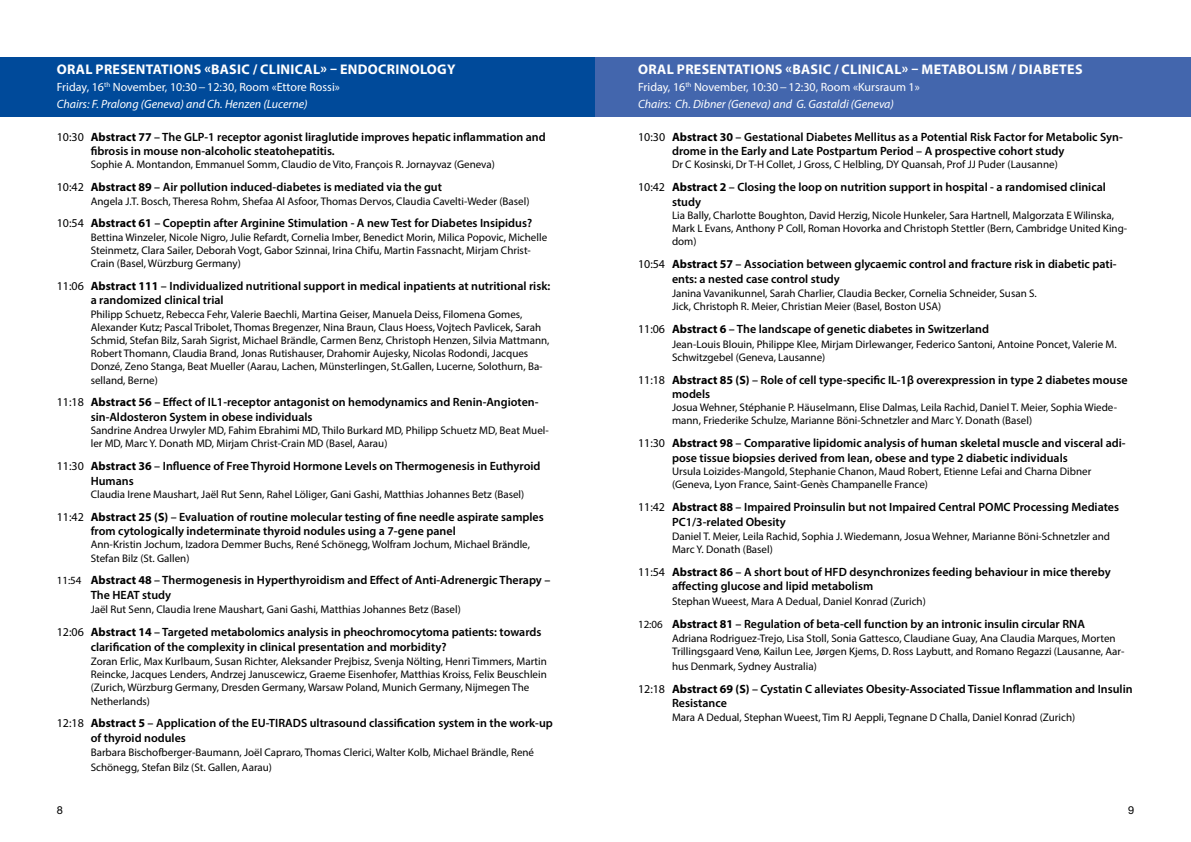
<style>
.page{position:relative;width:1191px;height:842px;background:#fff}
.page>*{position:absolute;margin:0;border:0;box-sizing:border-box;transform-origin:0 0}
.t1{font:700 14px "Myriad Pro";letter-spacing:.02em;color:#fff}
.t2{font:600 12px/14.4px "Myriad Pro";color:#000}
.t3{font:12px/17.2px "Myriad Pro";color:#fff}
.t4{font:11px/13.2px "Myriad Pro";color:#000}
.t5{font:11px "Helvetica Neue LT Std";color:#000}
.s1{font-style:italic}
.s2{font-weight:400}
.s3{font-weight:700}
.s4{font-weight:400;font-size:11px}
</style>
<div class="page">
<div style="left:0;top:57px;width:595px;height:59px;background:#004a9a"></div>
<div style="left:595px;top:57px;width:596px;height:59px;background:#4366ad"></div>
<p class="t1" style="left:57px;top:60px;width:400px">ORAL PRESENTATIONS «BASIC / CLINICAL» – ENDOCRINOLOGY</p>
<p class="t3" style="left:57px;top:78px;width:285px">Friday, 16<sup>th</sup> November, 10:30−12:30, Room «Ettore Rossi»<br><span class="s1">Chairs: F. Pralong (Geneva) and Ch. Henzen (Lucerne)</span></p>
<p class="t2" style="left:91px;top:129px;width:456px;text-indent:-34px"><span class="s2">10:30</span> <span class="s3">Abstract 77</span> – The GLP-1 receptor agonist liraglutide improves hepatic inflammation and fibrosis in mouse non-alcoholic steatohepatitis.</p>
<p class="t4" style="left:91px;top:158px;width:406px">Sophie A. Montandon, Emmanuel Somm, Claudio de Vito, François R. Jornayvaz (Geneva)</p>
<p class="t2" style="left:57px;top:180px;width:387px"><span class="s2">10:42</span> <span class="s3">Abstract 89</span> – Air pollution induced-diabetes is mediated via the gut</p>
<p class="t4" style="left:91px;top:194px;width:440px">Angela J.T. Bosch, Theresa Rohm, Shefaa Al Asfoor, Thomas Dervos, Claudia Cavelti-Weder (Basel)</p>
<p class="t2" style="left:57px;top:216px;width:477px"><span class="s2">10:54</span> <span class="s3">Abstract 61</span> – Copeptin after Arginine Stimulation - A new Test for Diabetes Insipidus?</p>
<p class="t4" style="left:91px;top:230px;width:458px">Bettina Winzeler, Nicole Nigro, Julie Refardt, Cornelia Imber, Benedict Morin, Milica Popovic, Michelle<br>Steinmetz, Clara Sailer, Deborah Vogt, Gabor Szinnai, Irina Chifu, Martin Fassnacht, Mirjam Christ-<br>Crain (Basel, Würzburg Germany)</p>
<p class="t2" style="left:91px;top:278px;width:461px;text-indent:-34px"><span class="s2">11:06</span> <span class="s3">Abstract 111</span> – Individualized nutritional support in medical inpatients at nutritional risk: a randomized clinical trial</p>
<p class="t4" style="left:91px;top:307px;width:460px">Philipp Schuetz, Rebecca Fehr, Valerie Baechli, Martina Geiser, Manuela Deiss, Filomena Gomes, Alexander Kutz; Pascal Tribolet, Thomas Bregenzer, Nina Braun, Claus Hoess, Vojtech Pavlicek, Sarah Schmid, Stefan Bilz, Sarah Sigrist, Michael Brändle, Carmen Benz, Christoph Henzen, Silvia Mattmann, Robert Thomann, Claudia Brand, Jonas Rutishauser, Drahomir Aujesky, Nicolas Rodondi, Jacques Donzé, Zeno Stanga, Beat Mueller (Aarau, Lachen, Münsterlingen, St.Gallen, Lucerne, Solothurn, Ba&shy;selland, Berne)</p>
<p class="t2" style="left:91px;top:395px;width:449px;text-indent:-34px"><span class="s2">11:18</span> <span class="s3">Abstract 56</span> – Effect of IL1-receptor antagonist on hemodynamics and Renin-Angioten&shy;sin-Aldosteron System in obese individuals</p>
<p class="t4" style="left:91px;top:424px;width:459px">Sandrine Andrea Urwyler MD, Fahim Ebrahimi MD, Thilo Burkard MD, Philipp Schuetz MD, Beat Muel&shy;ler MD, Marc Y. Donath MD, Mirjam Christ-Crain MD (Basel, Aarau)</p>
<p class="t2" style="left:91px;top:459px;width:451px;text-indent:-34px"><span class="s2">11:30</span> <span class="s3">Abstract 36</span> – Influence of Free Thyroid Hormone Levels on Thermogenesis in Euthyroid<br>Humans</p>
<p class="t4" style="left:91px;top:487px;width:435px">Claudia Irene Maushart, Jaël Rut Senn, Rahel Löliger, Gani Gashi, Matthias Johannes Betz (Basel)</p>
<p class="t2" style="left:91px;top:509px;width:454px;text-indent:-34px"><span class="s2">11:42</span> <span class="s3">Abstract 25 (S)</span> – Evaluation of routine molecular testing of fine needle aspirate samples from cytologically indeterminate thyroid nodules using a 7-gene panel</p>
<p class="t4" style="left:91px;top:538px;width:441px">Ann-Kristin Jochum, Izadora Demmer Buchs, René Schönegg, Wolfram Jochum, Michael Brändle,<br>Stefan Bilz (St. Gallen)</p>
<p class="t2" style="left:91px;top:573px;width:461px;text-indent:-34px"><span class="s4">11:54</span> <span class="s3">Abstract 48</span> – Thermogenesis in Hyperthyroidism and Effect of Anti-Adrenergic Therapy –<br>The HEAT study</p>
<p class="t4" style="left:91px;top:603px;width:371px">Jaël Rut Senn, Claudia Irene Maushart, Gani Gashi, Matthias Johannes Betz (Basel)</p>
<p class="t2" style="left:91px;top:625px;width:452px;text-indent:-34px"><span class="s2">12:06</span> <span class="s3">Abstract 14</span> – Targeted metabolomics analysis in pheochromocytoma patients: towards clarification of the complexity in clinical presentation and morbidity?</p>
<p class="t4" style="left:91px;top:654px;width:457px">Zoran Erlic, Max Kurlbaum, Susan Richter, Aleksander Prejbisz, Svenja Nölting, Henri Timmers, Martin Reincke, Jacques Lenders, Andrzej Januscewicz, Graeme Eisenhofer, Matthias Kroiss, Felix Beuschlein (Zurich, Würzburg Germany, Dresden Germany, Warsaw Poland, Munich Germany, Nijmegen The Netherlands)</p>
<p class="t2" style="left:91px;top:716px;width:464px;text-indent:-34px"><span class="s2">12:18</span> <span class="s3">Abstract 5</span> – Application of the EU-TIRADS ultrasound classification system in the work-up of thyroid nodules</p>
<p class="t4" style="left:91px;top:745px;width:445px;line-height:14.4px">Barbara Bischofberger-Baumann, Joël Capraro, Thomas Clerici, Walter Kolb, Michael Brändle, René<br>Schönegg, Stefan Bilz (St. Gallen, Aarau)</p>
<p class="t1" style="left:638px;top:60px;width:446px">ORAL PRESENTATIONS «BASIC / CLINICAL» – METABOLISM / DIABETES</p>
<p class="t3" style="left:638px;top:78px;width:283px">Friday, 16<sup>th</sup> November, 10:30−12:30, Room «Kursraum 1»<br><span class="s1">Chairs: Ch. Dibner (Geneva) and G. Gastaldi (Geneva)</span></p>
<p class="t2" style="left:672px;top:129px;width:452px;text-indent:-34px"><span class="s2">10:30</span> <span class="s3">Abstract 30</span> – Gestational Diabetes Mellitus as a Potential Risk Factor for Metabolic Syn&shy;drome in the Early and Late Postpartum Period – A prospective cohort study</p>
<p class="t4" style="left:672px;top:158px;width:387px">Dr C Kosinski, Dr T-H Collet, J Gross, C Helbling, DY Quansah, Prof JJ Puder (Lausanne)</p>
<p class="t2" style="left:672px;top:180px;width:435px;text-indent:-34px"><span class="s2">10:42</span> <span class="s3">Abstract 2</span> – Closing the loop on nutrition support in hospital - a randomised clinical study</p>
<p class="t4" style="left:672px;top:208px;width:457px">Lia Bally, Charlotte Boughton, David Herzig, Nicole Hunkeler, Sara Hartnell, Malgorzata E Wilinska,<br>Mark L Evans, Anthony P Coll, Roman Hovorka and Christoph Stettler (Bern, Cambridge United King&shy;dom)</p>
<p class="t2" style="left:672px;top:257px;width:446px;text-indent:-34px"><span class="s2">10:54</span> <span class="s3">Abstract 57</span> – Association between glycaemic control and fracture risk in diabetic pati&shy;ents: a nested case control study</p>
<p class="t4" style="left:672px;top:287px;width:366px">Janina Vavanikunnel, Sarah Charlier, Claudia Becker, Cornelia Schneider, Susan S.<br>Jick, Christoph R. Meier, Christian Meier (Basel, Boston USA)</p>
<p class="t2" style="left:638px;top:322px;width:352px"><span class="s2">11:06</span> <span class="s3">Abstract 6</span> – The landscape of genetic diabetes in Switzerland</p>
<p class="t4" style="left:672px;top:337px;width:446px">Jean-Louis Blouin, Philippe Klee, Mirjam Dirlewanger, Federico Santoni, Antoine Poncet, Valerie M.<br>Schwitzgebel (Geneva, Lausanne)</p>
<p class="t2" style="left:672px;top:372px;width:457px;text-indent:-34px"><span class="s2">11:18</span> <span class="s3">Abstract 85 (S)</span> – Role of cell type-specific IL-1β overexpression in type 2 diabetes mouse models</p>
<p class="t4" style="left:672px;top:401px;width:446px">Josua Wehner, Stéphanie P. Häuselmann, Elise Dalmas, Leila Rachid, Daniel T. Meier, Sophia Wiede&shy;mann, Friederike Schulze, Marianne Böni-Schnetzler and Marc Y. Donath (Basel)</p>
<p class="t2" style="left:672px;top:436px;width:455px;text-indent:-34px"><span class="s2">11:30</span> <span class="s3">Abstract 98</span> – Comparative lipidomic analysis of human skeletal muscle and visceral adi&shy;pose tissue biopsies derived from lean, obese and type 2 diabetic individuals</p>
<p class="t4" style="left:672px;top:464px;width:421px">Ursula Loizides-Mangold, Stephanie Chanon, Maud Robert, Etienne Lefai and Charna Dibner (Geneva, Lyon France, Saint-Genès Champanelle France)</p>
<p class="t2" style="left:672px;top:500px;width:448px;text-indent:-34px"><span class="s2">11:42</span> <span class="s3">Abstract 88</span> – Impaired Proinsulin but not Impaired Central POMC Processing Mediates<br>PC1/3-related Obesity</p>
<p class="t4" style="left:672px;top:529px;width:439px">Daniel T. Meier, Leila Rachid, Sophia J. Wiedemann, Josua Wehner, Marianne Böni-Schnetzler and<br>Marc Y. Donath (Basel)</p>
<p class="t2" style="left:672px;top:564px;width:440px;text-indent:-34px"><span class="s2">11:54</span> <span class="s3">Abstract 86</span> – A short bout of HFD desynchronizes feeding behaviour in mice thereby affecting glucose and lipid metabolism</p>
<p class="t4" style="left:672px;top:594px;width:255px">Stephan Wueest, Mara A Dedual, Daniel Konrad (Zurich)</p>
<p class="t2" style="left:638px;top:616px;width:448px"><span class="s4">12:06</span> <span class="s3">Abstract 81</span> – Regulation of beta-cell function by an intronic insulin circular RNA</p>
<p class="t4" style="left:672px;top:632px;width:454px">Adriana Rodriguez-Trejo, Lisa Stoll, Sonia Gattesco, Claudiane Guay, Ana Claudia Marques, Morten<br>Trillingsgaard Venø, Kailun Lee, Jørgen Kjems, D. Ross Laybutt, and Romano Regazzi (Lausanne, Aar-</p>
<p class="t4" style="left:672px;top:659px;width:146px">hus Denmark, Sydney Australia)</p>
<p class="t2" style="left:672px;top:681px;width:462px;text-indent:-34px"><span class="s2">12:18</span> <span class="s3">Abstract 69 (S)</span> – Cystatin C alleviates Obesity-Associated Tissue Inflammation and Insulin<br>Resistance</p>
<p class="t4" style="left:672px;top:711px;width:405px">Mara A Dedual, Stephan Wueest, Tim RJ Aeppli, Tegnane D Challa, Daniel Konrad (Zurich)</p>
<p class="t5" style="left:57px;top:803px;width:8px">8</p>
<p class="t5" style="left:1128px;top:803px;width:8px">9</p>
</div>
